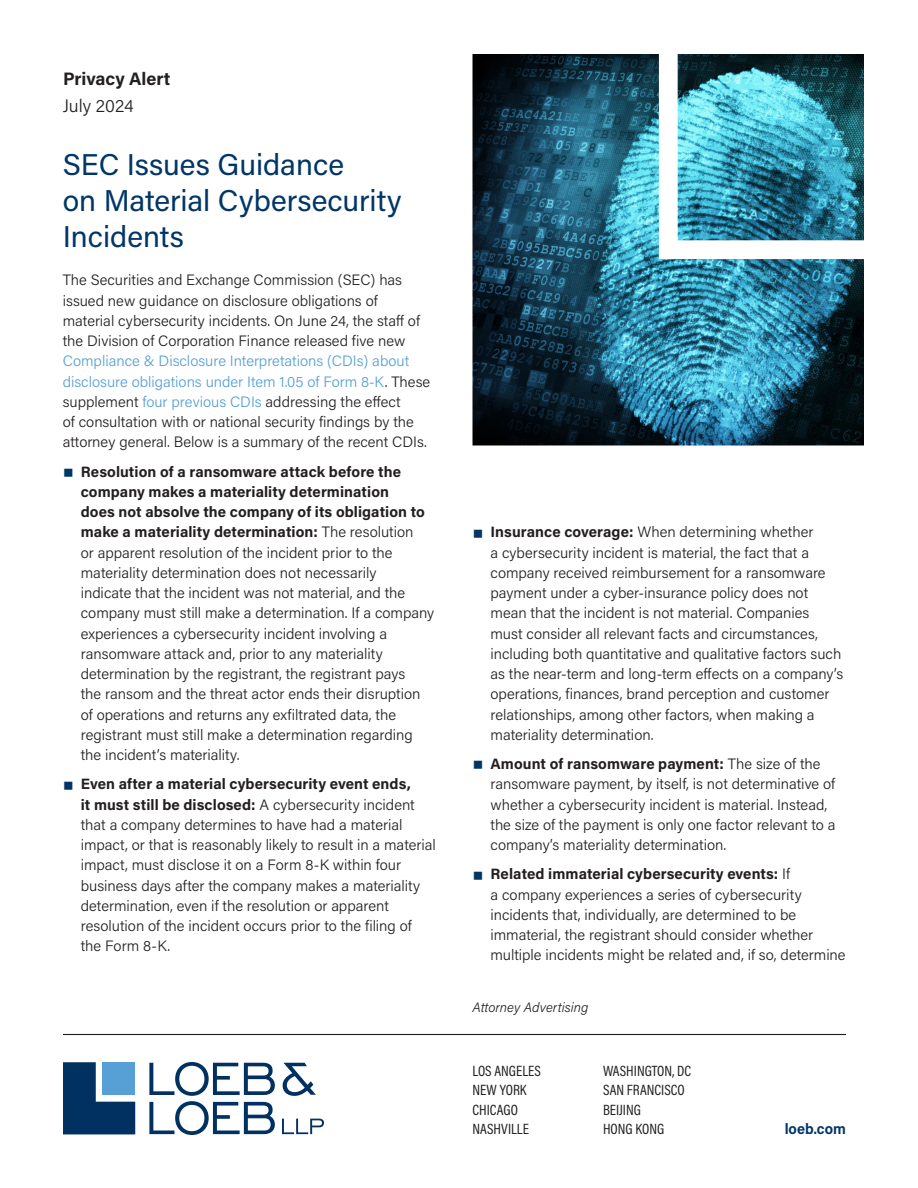
<style>
.page{position:relative;width:918px;height:1188px;background:#fff}
.page>*{position:absolute;margin:0;border:0;box-sizing:border-box;transform-origin:0 0}
._01_Title{font:30px/36px "Acumin Pro";color:#003667}
.t1{font:700 18px "Acumin Pro";color:#231f20}
._00c_Alert_Date{font:300 18px "Acumin Pro";color:#231f20}
._03a_Body{font:300 15px/20.2px "Acumin Pro";color:#231f20}
._10a_Footer_-_List_of_Cities{font:15px "Acumin Pro Cond";color:#231f20}
._10b_Footer_-_Website{font:700 15px "Acumin Pro Semi Cond";color:#003667}
._09f_Attorney_Advertising{font:italic 300 13.5px "Acumin Pro";color:#231f20}
.s1{color:#56a0d5}
.s2{font-weight:900;font-size:24px;color:#003667}
.s3{font-weight:700}
</style>
<div class="page">
<img style="left:472px;top:54px;width:392px;height:392px">
<svg style="left:659px;top:54px;width:205px;height:205px"></svg>
<svg style="left:63px;top:1062px;width:72px;height:72px;background:#1d4872"></svg>
<div style="left:102px;top:1062px;width:33px;height:33px;background:#56a0d5"></div>
<svg style="left:283px;top:1063px;width:33px;height:33px"></svg>
<svg style="left:149px;top:1062px;width:126px;height:73px"></svg>
<svg style="left:282px;top:1119px;width:42px;height:15px"></svg>
<hr style="left:63px;top:1034px;width:783px;height:1px;background:#231f20">
<p class="t1" style="left:63px;top:66px;width:109px">Privacy Alert</p>
<p class="_00c_Alert_Date" style="left:63px;top:94px;width:72px">July 2024</p>
<p class="_01_Title" style="left:63px;top:146px;width:340px">SEC Issues Guidance<br>on Material Cybersecurity<br>Incidents</p>
<p class="_03a_Body" style="left:63px;top:270px;width:369px">The Securities and Exchange Commission (SEC) has issued new guidance on disclosure obligations of material cybersecurity incidents. On June 24, the staff of the Division of Corporation Finance released five new <span class="s1">Compliance &amp; Disclosure Interpretations (CDIs) about disclosure obligations under Item 1.05 of Form 8-K</span>. These supplement <span class="s1">four previous CDIs</span> addressing the effect<br>of consultation with or national security findings by the attorney general. Below is a summary of the recent CDIs.</p>
<p class="_03a_Body" style="left:81px;top:461px;width:355px;text-indent:-18px"><span class="s2">■</span> <span class="s3">Resolution of a ransomware attack before the company makes a materiality determination<br>does not absolve the company of its obligation to make a materiality determination:</span> The resolution<br>or apparent resolution of the incident prior to the materiality determination does not necessarily<br>indicate that the incident was not material, and the company must still make a determination. If a company experiences a cybersecurity incident involving a ransomware attack and, prior to any materiality determination by the registrant, the registrant pays<br>the ransom and the threat actor ends their disruption of operations and returns any exfiltrated data, the registrant must still make a determination regarding the incident’s materiality.</p>
<p class="_03a_Body" style="left:81px;top:774px;width:357px;text-indent:-18px"><span class="s2">■</span> <span class="s3">Even after a material cybersecurity event ends,<br>it must still be disclosed:</span> A cybersecurity incident that a company determines to have had a material impact, or that is reasonably likely to result in a material impact, must disclose it on a Form 8-K within four business days after the company makes a materiality determination, even if the resolution or apparent resolution of the incident occurs prior to the filing of the Form 8-K.</p>
<p class="_03a_Body" style="left:490px;top:522px;width:354px;text-indent:-18px"><span class="s2">■</span> <span class="s3">Insurance coverage:</span> When determining whether<br>a cybersecurity incident is material, the fact that a company received reimbursement for a ransomware payment under a cyber-insurance policy does not mean that the incident is not material. Companies must consider all relevant facts and circumstances, including both quantitative and qualitative factors such as the near-term and long-term effects on a company’s operations, finances, brand perception and customer relationships, among other factors, when making a materiality determination.</p>
<p class="_03a_Body" style="left:490px;top:753px;width:347px;text-indent:-18px"><span class="s2">■</span> <span class="s3">Amount of ransomware payment:</span> The size of the ransomware payment, by itself, is not determinative of whether a cybersecurity incident is material. Instead, the size of the payment is only one factor relevant to a company’s materiality determination.</p>
<p class="_03a_Body" style="left:490px;top:864px;width:357px;text-indent:-18px"><span class="s2">■</span> <span class="s3">Related immaterial cybersecurity events:</span> If<br>a company experiences a series of cybersecurity incidents that, individually, are determined to be immaterial, the registrant should consider whether multiple incidents might be related and, if so, determine</p>
<p class="_09f_Attorney_Advertising" style="left:472px;top:998px;width:117px">Attorney Advertising</p>
<p class="_10a_Footer_-_List_of_Cities" style="left:472px;top:1061px;width:70px">LOS ANGELES</p>
<p class="_10a_Footer_-_List_of_Cities" style="left:472px;top:1080px;width:56px">NEW YORK</p>
<p class="_10a_Footer_-_List_of_Cities" style="left:472px;top:1100px;width:47px">CHICAGO</p>
<p class="_10a_Footer_-_List_of_Cities" style="left:472px;top:1119px;width:58px">NASHVILLE</p>
<p class="_10a_Footer_-_List_of_Cities" style="left:603px;top:1061px;width:90px">WASHINGTON, DC</p>
<p class="_10a_Footer_-_List_of_Cities" style="left:603px;top:1080px;width:83px">SAN FRANCISCO</p>
<p class="_10a_Footer_-_List_of_Cities" style="left:603px;top:1100px;width:40px">BEIJING</p>
<p class="_10a_Footer_-_List_of_Cities" style="left:603px;top:1119px;width:63px">HONG KONG</p>
<p class="_10b_Footer_-_Website" style="left:785px;top:1118px;width:63px">loeb.com</p>
</div>
